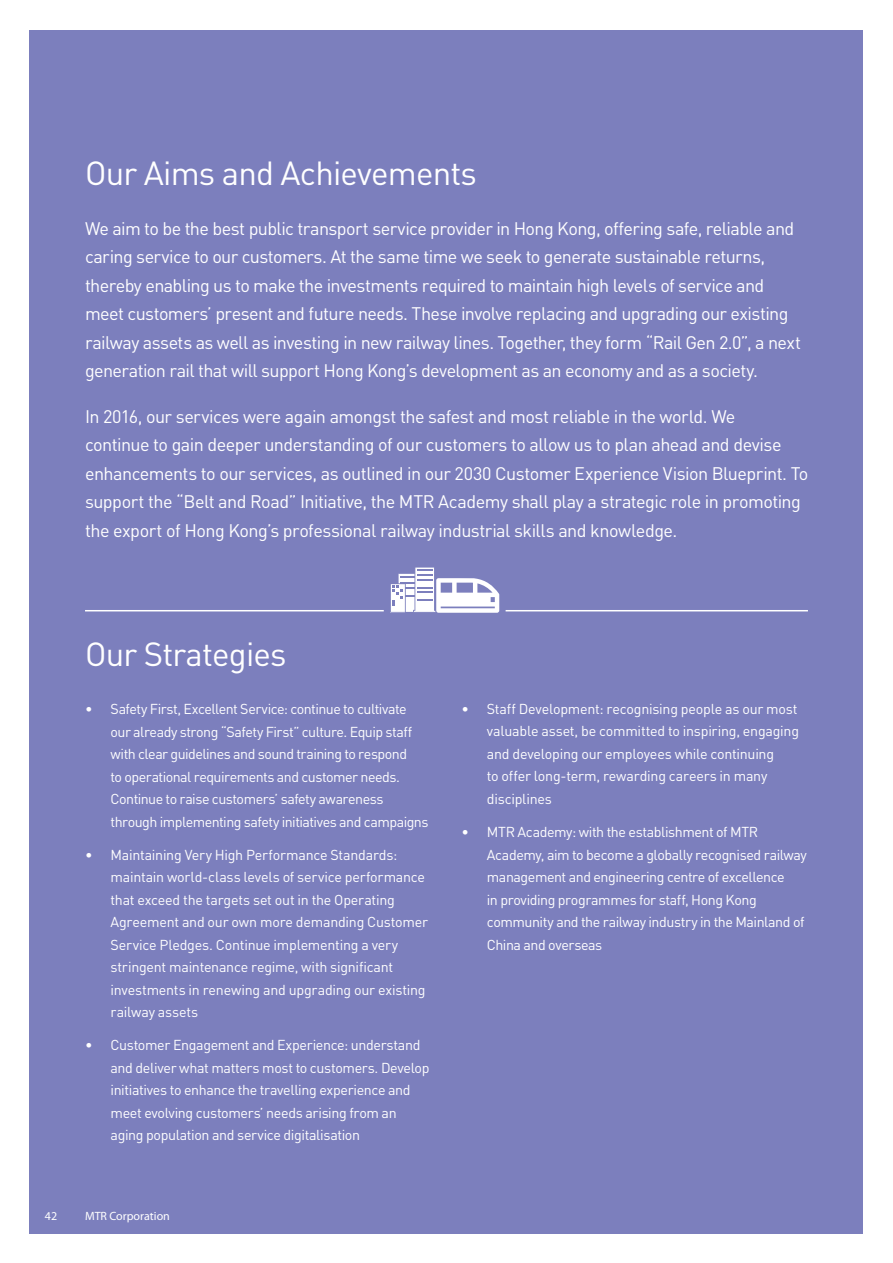
<style>
.page{position:relative;width:893px;height:1263px;background:#fff}
.page>*{position:absolute;margin:0;border:0;box-sizing:border-box;transform-origin:0 0}
.t1{font:33px "DIN";letter-spacing:-.025em;color:#fff}
.t2{font:18px/28.5px "DIN";letter-spacing:-.03em;color:#fff}
.t3{font:14.25px/22.5px "DIN";letter-spacing:-.025em;color:#fff}
.t4{font:12px "Myriad Pro";color:#fff}
</style>
<div class="page">
<div style="left:30px;top:30px;width:833px;height:1203px;background:#7c7fbd"></div>
<hr style="left:85px;top:610px;width:299px;height:1px;background:#fff">
<hr style="left:506px;top:610px;width:302px;height:1px;background:#fff">
<svg style="left:390px;top:567px;width:109px;height:46px"></svg>
<h1 class="t1" style="left:85px;top:153px;width:393px">Our Aims and Achievements</h1>
<p class="t2" style="left:85px;top:214px;width:717px">We aim to be the best public transport service provider in Hong Kong, offering safe, reliable and caring service to our customers. At the same time we seek to generate sustainable returns, thereby enabling us to make the investments required to maintain high levels of service and meet customers’ present and future needs. These involve replacing and upgrading our existing railway assets as well as investing in new railway lines. Together, they form “Rail Gen 2.0”, a next generation rail that will support Hong Kong’s development as an economy and as a society.</p>
<p class="t2" style="left:85px;top:402px;width:725px">In 2016, our services were again amongst the safest and most reliable in the world. We<br>continue to gain deeper understanding of our customers to allow us to plan ahead and devise enhancements to our services, as outlined in our 2030 Customer Experience Vision Blueprint. To support the “Belt and Road” Initiative, the MTR Academy shall play a strategic role in promoting the export of Hong Kong’s professional railway industrial skills and knowledge.</p>
<h1 class="t1" style="left:85px;top:633px;width:203px">Our Strategies</h1>
<p class="t3" style="left:111px;top:697px;width:319px;text-indent:-26px">• Safety First, Excellent Service: continue to cultivate our already strong “Safety First” culture. Equip staff with clear guidelines and sound training to respond<br>to operational requirements and customer needs.<br>Continue to raise customers’ safety awareness through implementing safety initiatives and campaigns</p>
<p class="t3" style="left:111px;top:843px;width:319px;text-indent:-26px">• Maintaining Very High Performance Standards: maintain world-class levels of service performance that exceed the targets set out in the Operating Agreement and our own more demanding Customer Service Pledges. Continue implementing a very stringent maintenance regime, with significant investments in renewing and upgrading our existing railway assets</p>
<p class="t3" style="left:111px;top:1034px;width:320px;text-indent:-26px">• Customer Engagement and Experience: understand and deliver what matters most to customers. Develop initiatives to enhance the travelling experience and meet evolving customers’ needs arising from an aging population and service digitalisation</p>
<p class="t4" style="left:45px;top:1210px;width:14px">42</p>
<p class="t4" style="left:85px;top:1210px;width:86px">MTR Corporation</p>
<p class="t3" style="left:487px;top:697px;width:314px;text-indent:-26px">• Staff Development: recognising people as our most valuable asset, be committed to inspiring, engaging and developing our employees while continuing<br>to offer long-term, rewarding careers in many disciplines</p>
<p class="t3" style="left:487px;top:820px;width:322px;text-indent:-26px">• MTR Academy: with the establishment of MTR Academy, aim to become a globally recognised railway management and engineering centre of excellence<br>in providing programmes for staff, Hong Kong community and the railway industry in the Mainland of China and overseas</p>
</div>
